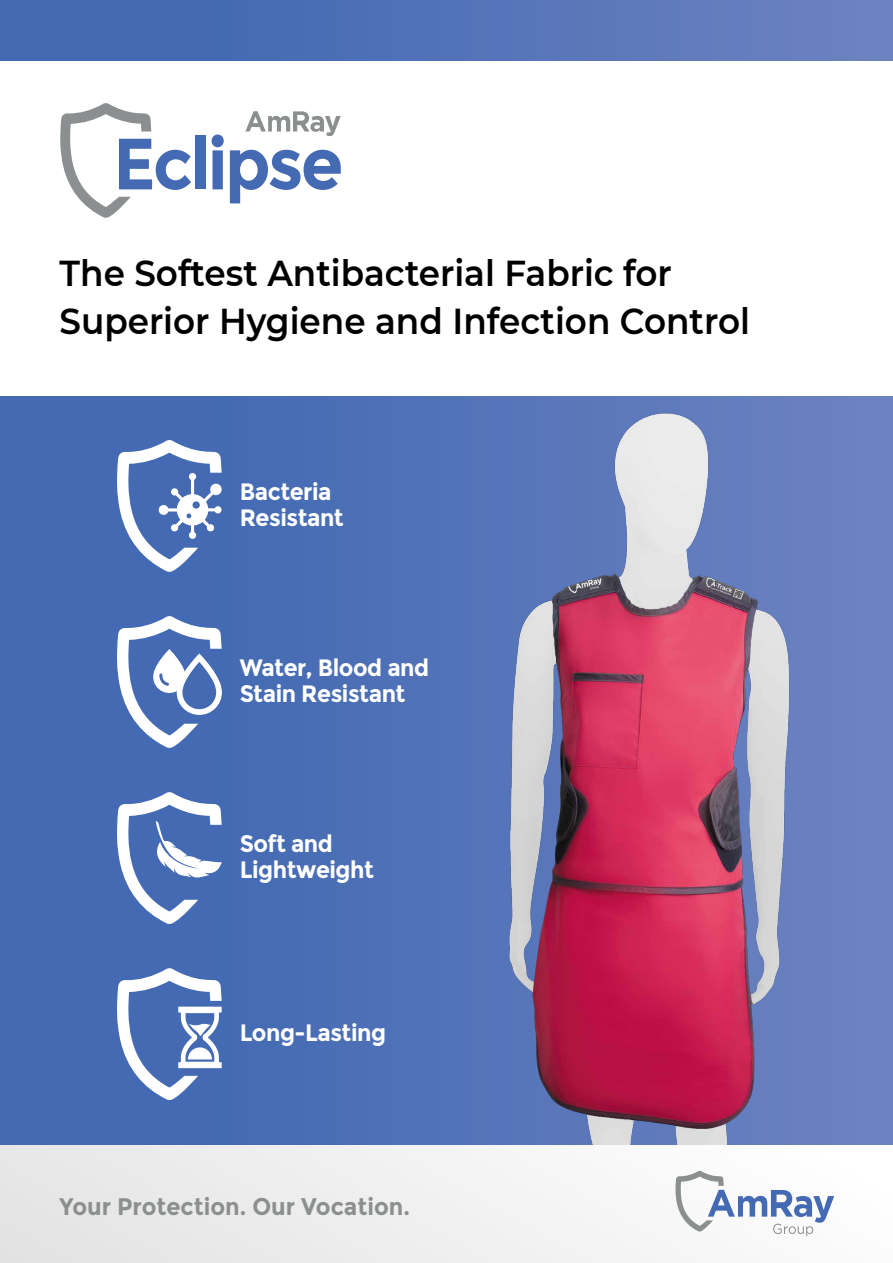
<style>
.page{position:relative;width:893px;height:1263px;background:#fff}
.page>*{position:absolute;margin:0;border:0;box-sizing:border-box;transform-origin:0 0}
.t1{font:600 36px/48px "Montserrat";color:#000;scale:.95 1}
.t2{font:700 24px "Montserrat";color:#8c8f90;scale:.95 1}
.t3{font:700 23.7px/26.4px "Montserrat";letter-spacing:-.02em;color:#fff;scale:.95 1}
</style>
<div class="page">
<div style="left:0;top:1144px;width:893px;height:119px;background:linear-gradient(to right,#e5e5e5,#fefefe)"></div>
<svg style="left:60px;top:103px;width:131px;height:115px"></svg>
<div style="left:195px;top:136px;width:10px;height:53px;background:#436ab3"></div>
<svg style="left:212px;top:135px;width:12px;height:54px"></svg>
<svg style="left:230px;top:150px;width:111px;height:53px"></svg>
<svg style="left:245px;top:111px;width:96px;height:25px"></svg>
<div style="left:0;top:0;width:893px;height:61px;background:linear-gradient(to right,#3b65b0,#6c81c0)"></div>
<div style="left:0;top:396px;width:893px;height:749px;background:#436bb3"></div>
<img style="left:379px;top:402px;width:514px;height:743px">
<svg style="left:675px;top:1170px;width:159px;height:66px"></svg>
<svg style="left:117px;top:440px;width:105px;height:132px"></svg>
<svg style="left:117px;top:616px;width:105px;height:132px"></svg>
<svg style="left:117px;top:792px;width:105px;height:132px"></svg>
<svg style="left:117px;top:968px;width:105px;height:132px"></svg>
<h1 class="t1" style="left:60px;top:248px;width:728px">The Softest Antibacterial Fabric for<br>Superior Hygiene and Infection Control</h1>
<p class="t3" style="left:240px;top:478px;width:111px">Bacteria<br>Resistant</p>
<p class="t3" style="left:240px;top:654px;width:201px">Water, Blood and<br>Stain Resistant</p>
<p class="t3" style="left:240px;top:830px;width:143px">Soft and<br>Lightweight</p>
<p class="t3" style="left:240px;top:1020px;width:156px">Long-Lasting</p>
<p class="t2" style="left:60px;top:1192px;width:370px">Your Protection. Our Vocation.</p>
</div>
